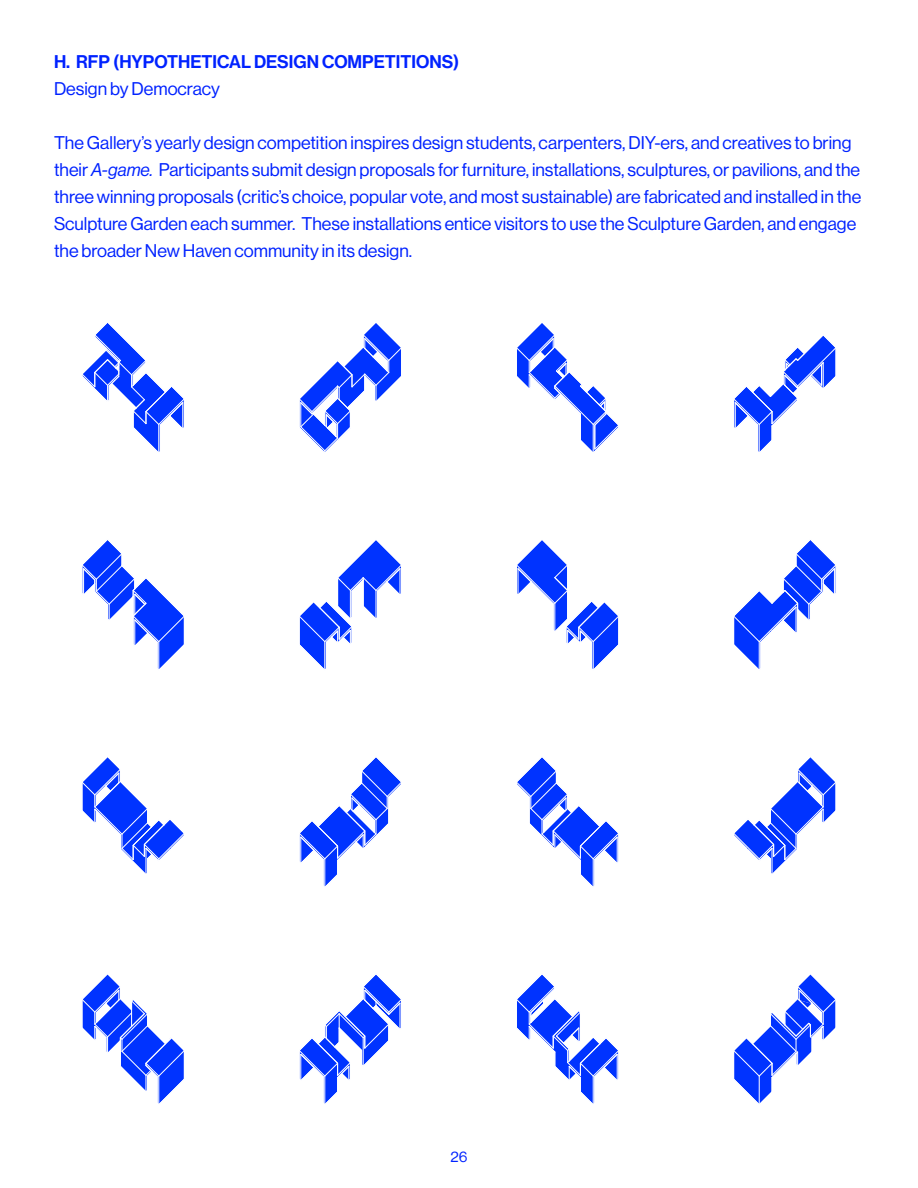
<style>
.page{position:relative;width:918px;height:1188px;background:#fff}
.page>*{position:absolute;margin:0;border:0;box-sizing:border-box;transform-origin:0 0}
.t1{font:18px/27px "N Haas Grotesk DS Pro 55 Rg";color:#02f}
.t2{font:18px "N Haas Grotesk DS Pro 65 Md";color:#02f}
.t3{font:15px "N Haas Grotesk DS Pro 55 Rg";color:#02f}
.s1{font-family:"N Haas Grotesk DS Pro 56 It"}
</style>
<div class="page">
<svg style="left:299px;top:757px;width:102px;height:130px"></svg>
<svg style="left:299px;top:540px;width:102px;height:129px"></svg>
<svg style="left:299px;top:323px;width:102px;height:129px"></svg>
<svg style="left:82px;top:323px;width:102px;height:129px"></svg>
<svg style="left:82px;top:540px;width:102px;height:129px"></svg>
<svg style="left:82px;top:757px;width:102px;height:117px"></svg>
<svg style="left:82px;top:974px;width:102px;height:130px"></svg>
<svg style="left:299px;top:975px;width:102px;height:129px"></svg>
<svg style="left:517px;top:323px;width:102px;height:129px"></svg>
<svg style="left:517px;top:540px;width:102px;height:129px"></svg>
<svg style="left:517px;top:757px;width:102px;height:130px"></svg>
<svg style="left:517px;top:975px;width:102px;height:129px"></svg>
<svg style="left:734px;top:974px;width:102px;height:130px"></svg>
<svg style="left:734px;top:757px;width:102px;height:117px"></svg>
<svg style="left:734px;top:540px;width:102px;height:129px"></svg>
<svg style="left:734px;top:336px;width:102px;height:116px"></svg>
<p class="t2" style="left:54px;top:51px;width:407px">H. RFP (HYPOTHETICAL DESIGN COMPETITIONS)</p>
<p class="t1" style="left:54px;top:75px;width:168px">Design by Democracy</p>
<p class="t1" style="left:54px;top:129px;width:809px">The Gallery’s yearly design competition inspires design students, carpenters, DIY-ers, and creatives to bring their <span class="s1">A-game.</span> Participants submit design proposals for furniture, installations, sculptures, or pavilions, and the three winning proposals (critic’s choice, popular vote, and most sustainable) are fabricated and installed in the Sculpture Garden each summer. These installations entice visitors to use the Sculpture Garden, and engage the broader New Haven community in its design.</p>
<p class="t3" style="left:450px;top:1148px;width:19px">26</p>
</div>
